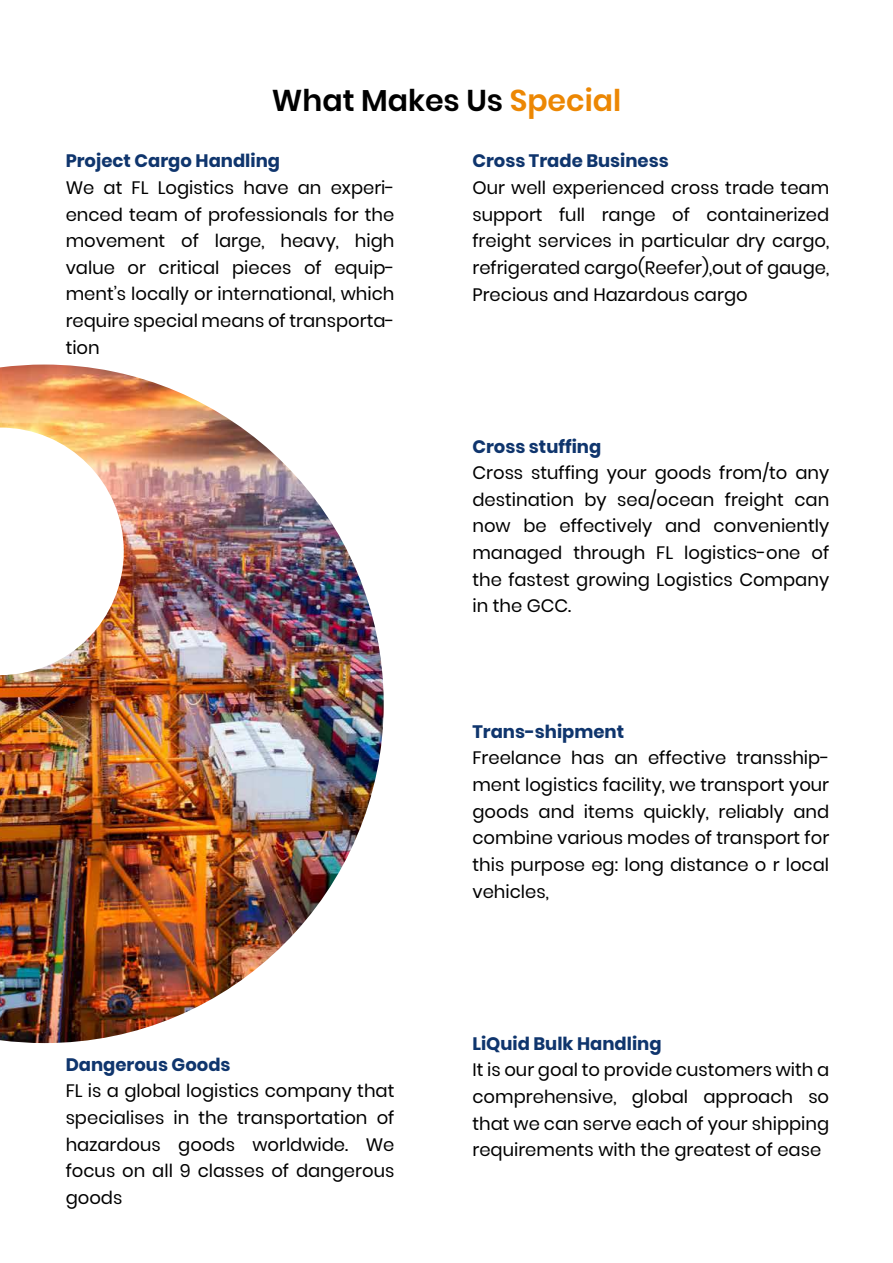
<style>
.page{position:relative;width:893px;height:1263px;background:#fff}
.page>*{position:absolute;margin:0;border:0;box-sizing:border-box;transform-origin:0 0}
.t1{font:600 30px "Poppins";color:#000}
.t2{font:18px/26.7px "Poppins";color:#000;text-align:justify}
.t3{font:700 18px "Poppins";color:#0f356d}
.s1{color:#ec8703}
</style>
<div class="page">
<img style="left:0;top:364px;width:384px;height:679px">
<h1 class="t1" style="left:272px;top:83px;width:351px">What Makes Us <span class="s1">Special</span></h1>
<p class="t3" style="left:66px;top:150px;width:216px">Project Cargo Handling</p>
<p class="t2" style="left:66px;top:174px;width:330px">We at FL Logistics have an experi&shy;enced team of professionals for the movement of large, heavy, high value or critical pieces of equip&shy;ment’s locally or international, which require special means of transporta&shy;tion</p>
<p class="t3" style="left:472px;top:151px;width:198px">Cross Trade Business</p>
<p class="t2" style="left:472px;top:174px;width:358px">Our well experienced cross trade team support full range of containerized freight services in particular dry cargo, refrigerated cargo(Reefer),out of gauge, Precious and Hazardous cargo</p>
<p class="t3" style="left:472px;top:436px;width:130px">Cross stuffing</p>
<p class="t2" style="left:472px;top:460px;width:358px">Cross stuffing your goods from/to any destination by sea/ocean freight can now be effectively and conveniently managed through FL logistics-one of the fastest growing Logistics Company in the GCC.</p>
<p class="t3" style="left:66px;top:1054px;width:166px">Dangerous Goods</p>
<p class="t2" style="left:66px;top:1078px;width:330px">FL is a global logistics company that specialises in the transportation of hazardous goods worldwide. We focus on all 9 classes of dangerous goods</p>
<p class="t3" style="left:472px;top:721px;width:153px">Trans-shipment</p>
<p class="t2" style="left:472px;top:745px;width:358px">Freelance has an effective transship&shy;ment logistics facility, we transport your goods and items quickly, reliably and combine various modes of transport for this purpose eg: long distance o r local vehicles,</p>
<p class="t3" style="left:472px;top:1033px;width:191px">LiQuid Bulk Handling</p>
<p class="t2" style="left:472px;top:1057px;width:358px">It is our goal to provide customers with a comprehensive, global approach so that we can serve each of your shipping requirements with the greatest of ease</p>
</div>
